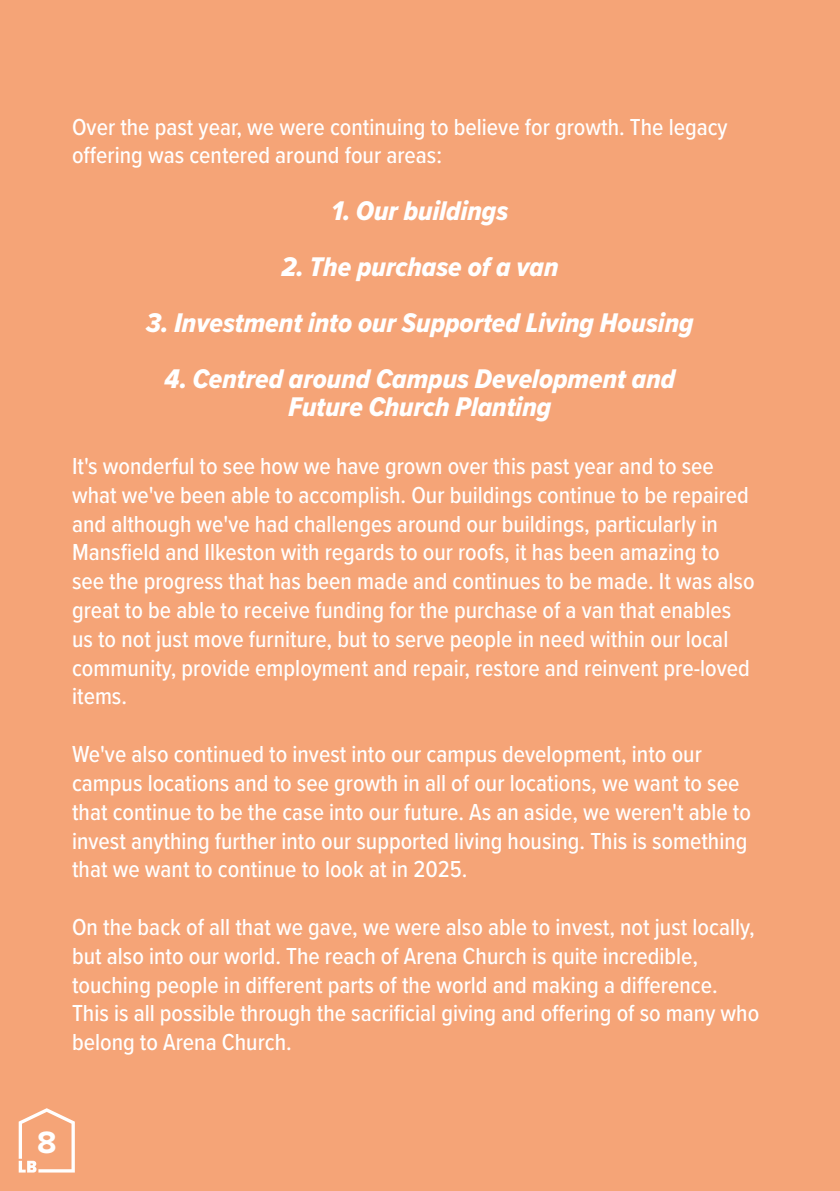
<style>
.page{position:relative;width:840px;height:1191px;background:#fff}
.page>*{position:absolute;margin:0;border:0;box-sizing:border-box;transform-origin:0 0}
.t1{font:700 32px "Proxima Nova";color:#fff}
.t2{font:28px "Proxima Nova Cond Extrabld It";color:#fff}
.t3{font:500 24px/28.8px "Proxima Nova Cond";color:#fff}
</style>
<div class="page">
<div style="left:0;top:0;width:839px;height:1191px;background:#f5a477"></div>
<svg style="left:19px;top:1108px;width:56px;height:64px"></svg>
<p class="t3" style="left:72px;top:111px;width:656px">Over the past year, we were continuing to believe for growth. The legacy offering was centered around four areas:</p>
<p class="t2" style="left:331px;top:190px;width:178px">1. Our buildings</p>
<p class="t2" style="left:281px;top:246px;width:278px">2. The purchase of a van</p>
<p class="t2" style="left:146px;top:302px;width:548px">3. Investment into our Supported Living Housing</p>
<p class="t2" style="left:164px;top:358px;width:512px">4. Centred around Campus Development and</p>
<p class="t2" style="left:288px;top:386px;width:264px">Future Church Planting</p>
<p class="t3" style="left:72px;top:451px;width:683px">It's wonderful to see how we have grown over this past year and to see what we've been able to accomplish. Our buildings continue to be repaired and although we've had challenges around our buildings, particularly in Mansfield and Ilkeston with regards to our roofs, it has been amazing to see the progress that has been made and continues to be made. It was also great to be able to receive funding for the purchase of a van that enables us to not just move furniture, but to serve people in need within our local community, provide employment and repair, restore and reinvent pre-loved items.</p>
<p class="t3" style="left:72px;top:739px;width:680px">We've also continued to invest into our campus development, into our campus locations and to see growth in all of our locations, we want to see that continue to be the case into our future. As an aside, we weren't able to invest anything further into our supported living housing. This is something that we want to continue to look at in 2025.</p>
<p class="t3" style="left:72px;top:911px;width:688px">On the back of all that we gave, we were also able to invest, not just locally, but also into our world. The reach of Arena Church is quite incredible, touching people in different parts of the world and making a difference.<br>This is all possible through the sacrificial giving and offering of so many who belong to Arena Church.</p>
<h1 class="t1" style="left:37px;top:1119px;width:21px">8</h1>
</div>
